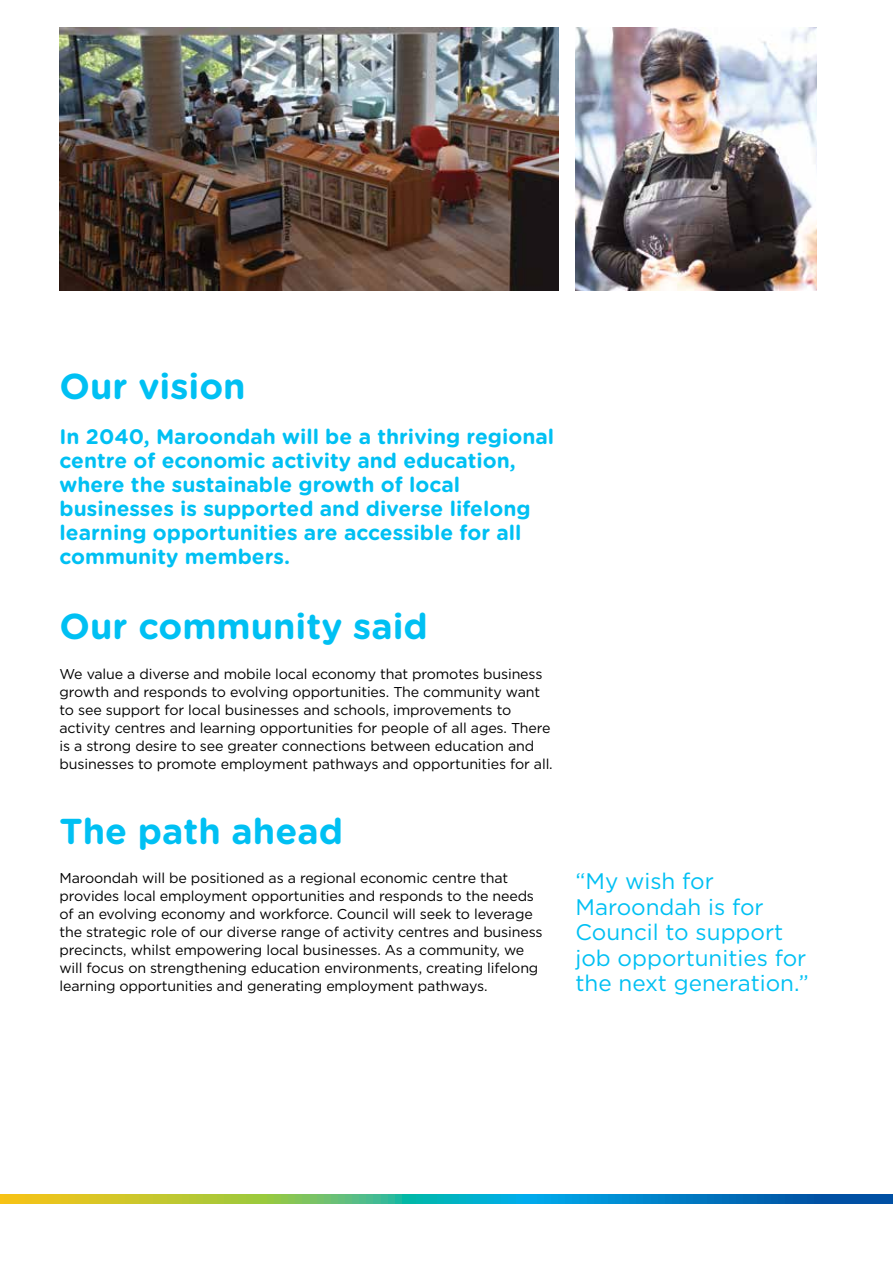
<style>
.page{position:relative;width:893px;height:1263px;background:#fff}
.page>*{position:absolute;margin:0;border:0;box-sizing:border-box;transform-origin:0 0}
.t1{font:700 36px "Gotham Rounded";color:#00c0f3}
.t2{font:22.5px/25.5px "Gotham";color:#00c0f3}
.t3{font:700 21px/24px "Gotham Rounded";color:#00c0f3}
.t4{font:14.25px/18px "Gotham";letter-spacing:-.01em;color:#000}
</style>
<div class="page">
<svg style="left:0;top:1195px;width:893px;height:8px;background:#4ca188"></svg>
<svg style="left:59px;top:27px;width:600px;height:24px"></svg>
<img style="left:60px;top:28px;width:498px;height:262px">
<img style="left:575px;top:28px;width:241px;height:262px">
<h1 class="t1" style="left:60px;top:360px;width:188px">Our vision</h1>
<p class="t3" style="left:60px;top:424px;width:496px">In 2040, Maroondah will be a thriving regional centre of economic activity and education, where the sustainable growth of local businesses is supported and diverse lifelong learning opportunities are accessible for all community members.</p>
<h1 class="t1" style="left:60px;top:600px;width:370px">Our community said</h1>
<p class="t4" style="left:60px;top:664px;width:495px">We value a diverse and mobile local economy that promotes business growth and responds to evolving opportunities. The community want to see support for local businesses and schools, improvements to activity centres and learning opportunities for people of all ages. There is a strong desire to see greater connections between education and businesses to promote employment pathways and opportunities for all.</p>
<h1 class="t1" style="left:60px;top:805px;width:285px">The path ahead</h1>
<p class="t4" style="left:60px;top:869px;width:485px">Maroondah will be positioned as a regional economic centre that provides local employment opportunities and responds to the needs of an evolving economy and workforce. Council will seek to leverage the strategic role of our diverse range of activity centres and business precincts, whilst empowering local businesses. As a community, we will focus on strengthening education environments, creating lifelong learning opportunities and generating employment pathways.</p>
<h2 class="t2" style="left:575px;top:868px;width:235px">“My wish for<br>Maroondah is for<br>Council to support job opportunities for the next generation.”</h2>
</div>
